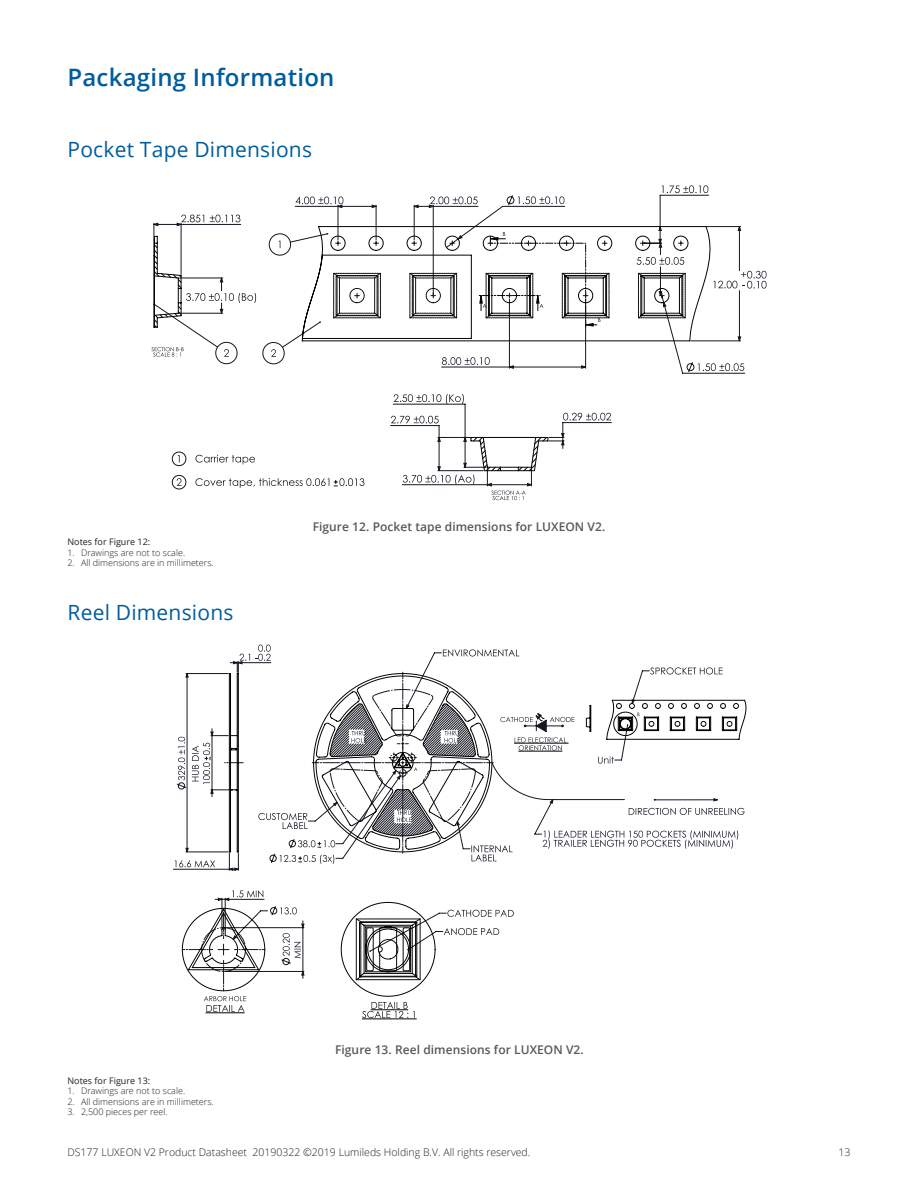
<style>
.page{position:relative;width:918px;height:1188px;background:#fff}
.page>*{position:absolute;margin:0;border:0;box-sizing:border-box;transform-origin:0 0}
.Head_1{font:600 24px "Open Sans";letter-spacing:.01em;color:#005d9c}
.Head_2{font:21px "Open Sans";letter-spacing:.01em;color:#005d9c}
.Figure_Caption{font:600 12px "Open Sans";letter-spacing:.005em;color:#57585a}
.t1{font:300 10.5px "Open Sans";color:#231f20}
.t2{font:300 9px "Open Sans";color:#231f20}
.Table_Notes_Head{font:9px "Open Sans";color:#231f20}
</style>
<div class="page">
<svg style="left:662px;top:185px;width:46px;height:8px"></svg>
<svg style="left:745px;top:271px;width:22px;height:18px"></svg>
<svg style="left:491px;top:491px;width:35px;height:9px"></svg>
<svg style="left:151px;top:347px;width:3px;height:10px"></svg>
<svg style="left:154px;top:195px;width:591px;height:291px"></svg>
<svg style="left:414px;top:197px;width:64px;height:8px"></svg>
<svg style="left:220px;top:205px;width:521px;height:281px"></svg>
<svg style="left:154px;top:215px;width:86px;height:11px"></svg>
<svg style="left:302px;top:226px;width:408px;height:115px"></svg>
<svg style="left:479px;top:232px;width:131px;height:95px"></svg>
<svg style="left:638px;top:273px;width:48px;height:46px"></svg>
<svg style="left:403px;top:437px;width:145px;height:48px"></svg>
<svg style="left:153px;top:233px;width:304px;height:95px"></svg>
<svg style="left:177px;top:674px;width:36px;height:178px"></svg>
<hr style="left:206px;top:1013px;width:39px;height:1px;background:#040503">
<svg style="left:362px;top:1002px;width:53px;height:16px"></svg>
<hr style="left:362px;top:1019px;width:55px;height:1px;background:#040503">
<svg style="left:225px;top:645px;width:520px;height:55px"></svg>
<svg style="left:229px;top:673px;width:263px;height:27px"></svg>
<svg style="left:182px;top:928px;width:122px;height:84px"></svg>
<svg style="left:188px;top:700px;width:558px;height:270px"></svg>
<svg style="left:341px;top:902px;width:94px;height:94px"></svg>
<p class="Head_1" style="left:68px;top:61px;width:269px">Packaging Information</p>
<p class="Head_2" style="left:68px;top:135px;width:246px">Pocket Tape Dimensions</p>
<p class="Table_Notes_Head" style="left:68px;top:536px;width:84px">Notes for Figure 12:</p>
<p class="t2" style="left:68px;top:546px;width:119px">1. Drawings are not to scale.</p>
<p class="t2" style="left:68px;top:557px;width:148px">2. All dimensions are in millimeters.</p>
<p class="Head_2" style="left:68px;top:598px;width:168px">Reel Dimensions</p>
<p class="Figure_Caption" style="left:313px;top:518px;width:293px">Figure 12. Pocket tape dimensions for LUXEON V2.</p>
<p class="Table_Notes_Head" style="left:68px;top:1074px;width:84px">Notes for Figure 13:</p>
<p class="t2" style="left:68px;top:1085px;width:119px">1. Drawings are not to scale.</p>
<p class="t2" style="left:68px;top:1095px;width:148px">2. All dimensions are in millimeters.</p>
<p class="t2" style="left:68px;top:1106px;width:102px">3. 2,500 pieces per reel.</p>
<p class="Figure_Caption" style="left:335px;top:1041px;width:249px">Figure 13. Reel dimensions for LUXEON V2.</p>
<p class="t1" style="left:68px;top:1145px;width:464px">DS177 LUXEON V2 Product Datasheet 20190322 ©2019 Lumileds Holding B.V. All rights reserved.</p>
<p class="t1" style="left:839px;top:1145px;width:13px">13</p>
</div>
